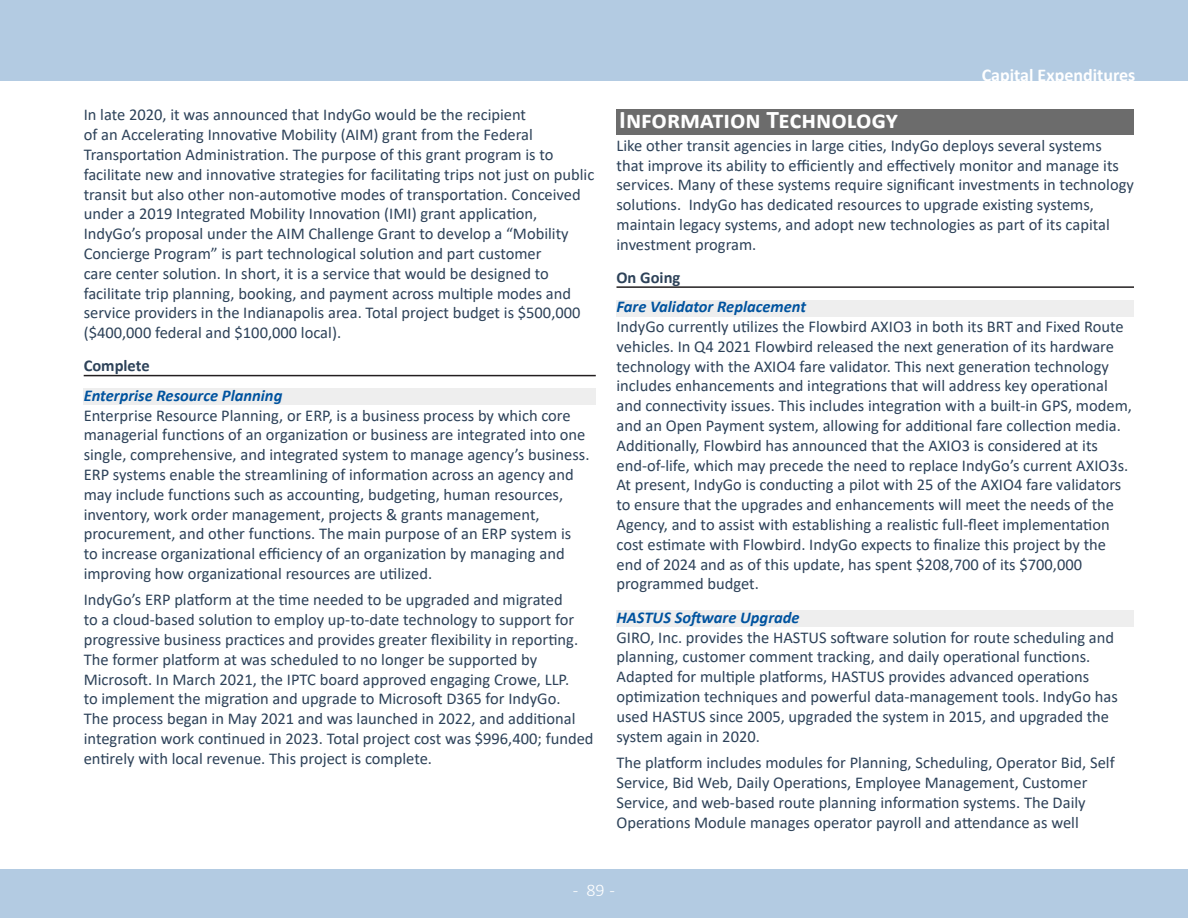
<style>
.page{position:relative;width:1188px;height:918px;background:#fff}
.page>*{position:absolute;margin:0;border:0;box-sizing:border-box;transform-origin:0 0}
.Heading_2{font:700 25.5px "Calibri";color:#fff}
.t1{font:700 18px "Calibri";color:#fff}
.t2{font:300 18px "Calibri";color:#fff}
.t3{font:16.5px/19.8px "Calibri";color:#2d4259}
.Heading_4{font:italic 700 16.5px "Calibri";color:#00539f}
.Heading_3{font:700 16.5px "Calibri";color:#2d4259}
</style>
<div class="page">
<div style="left:0;top:0;width:1188px;height:81px;background:#b3cbe2"></div>
<div style="left:0;top:869px;width:1188px;height:49px;background:#b3cbe2"></div>
<hr style="left:84px;top:375px;width:512px;height:1px;background:#231f20">
<div style="left:84px;top:388px;width:512px;height:17px;background:#eee"></div>
<div style="left:616px;top:109px;width:518px;height:26px;background:#6c6c6c"></div>
<hr style="left:616px;top:286px;width:518px;height:2px;background:#231f20">
<div style="left:616px;top:300px;width:518px;height:16px;background:#eee"></div>
<div style="left:616px;top:610px;width:518px;height:17px;background:#eee"></div>
<p class="t3" style="left:84px;top:105px;width:512px">In late 2020, it was announced that IndyGo would be the recipient<br>of an Accelerating Innovative Mobility (AIM) grant from the Federal Transportation Administration. The purpose of this grant program is to facilitate new and innovative strategies for facilitating trips not just on public transit but also other non-automotive modes of transportation. Conceived under a 2019 Integrated Mobility Innovation (IMI) grant application, IndyGo’s proposal under the AIM Challenge Grant to develop a “Mobility Concierge Program” is part technological solution and part customer<br>care center solution. In short, it is a service that would be designed to facilitate trip planning, booking, and payment across multiple modes and service providers in the Indianapolis area. Total project budget is $500,000 ($400,000 federal and $100,000 local).</p>
<p class="Heading_3" style="left:84px;top:354px;width:67px">Complete</p>
<p class="Heading_4" style="left:84px;top:384px;width:200px">Enterprise Resource Planning</p>
<p class="t3" style="left:84px;top:405px;width:507px">Enterprise Resource Planning, or ERP, is a business process by which core managerial functions of an organization or business are integrated into one single, comprehensive, and integrated system to manage agency’s business.<br>ERP systems enable the streamlining of information across an agency and may include functions such as accounting, budgeting, human resources, inventory, work order management, projects &amp; grants management, procurement, and other functions. The main purpose of an ERP system is<br>to increase organizational efficiency of an organization by managing and improving how organizational resources are utilized.</p>
<p class="t3" style="left:84px;top:590px;width:511px">IndyGo’s ERP platform at the time needed to be upgraded and migrated<br>to a cloud-based solution to employ up-to-date technology to support for progressive business practices and provides greater flexibility in reporting.<br>The former platform at was scheduled to no longer be supported by Microsoft. In March 2021, the IPTC board approved engaging Crowe, LLP.<br>to implement the migration and upgrade to Microsoft D365 for IndyGo.<br>The process began in May 2021 and was launched in 2022, and additional integration work continued in 2023. Total project cost was $996,400; funded entirely with local revenue. This project is complete.</p>
<p class="t1" style="left:982px;top:62px;width:155px">Capital Expenditures</p>
<p class="Heading_2" style="left:619px;top:102px;width:280px">Information Technology</p>
<p class="t3" style="left:616px;top:135px;width:519px">Like other transit agencies in large cities, IndyGo deploys several systems<br>that improve its ability to efficiently and effectively monitor and manage its services. Many of these systems require significant investments in technology solutions. IndyGo has dedicated resources to upgrade existing systems, maintain legacy systems, and adopt new technologies as part of its capital investment program.</p>
<p class="Heading_3" style="left:616px;top:266px;width:65px">On Going</p>
<p class="Heading_4" style="left:616px;top:295px;width:191px">Fare Validator Replacement</p>
<p class="t3" style="left:616px;top:316px;width:517px">IndyGo currently utilizes the Flowbird AXIO3 in both its BRT and Fixed Route vehicles. In Q4 2021 Flowbird released the next generation of its hardware technology with the AXIO4 fare validator. This next generation technology includes enhancements and integrations that will address key operational and connectivity issues. This includes integration with a built-in GPS, modem, and an Open Payment system, allowing for additional fare collection media.<br>Additionally, Flowbird has announced that the AXIO3 is considered at its end-of-life, which may precede the need to replace IndyGo’s current AXIO3s.<br>At present, IndyGo is conducting a pilot with 25 of the AXIO4 fare validators to ensure that the upgrades and enhancements will meet the needs of the Agency, and to assist with establishing a realistic full-fleet implementation cost estimate with Flowbird. IndyGo expects to finalize this project by the end of 2024 and as of this update, has spent $208,700 of its $700,000 programmed budget.</p>
<p class="Heading_4" style="left:616px;top:606px;width:185px">HASTUS Software Upgrade</p>
<p class="t3" style="left:616px;top:627px;width:503px">GIRO, Inc. provides the HASTUS software solution for route scheduling and planning, customer comment tracking, and daily operational functions.<br>Adapted for multiple platforms, HASTUS provides advanced operations optimization techniques and powerful data-management tools. IndyGo has used HASTUS since 2005, upgraded the system in 2015, and upgraded the system again in 2020.</p>
<p class="t3" style="left:616px;top:752px;width:500px">The platform includes modules for Planning, Scheduling, Operator Bid, Self Service, Bid Web, Daily Operations, Employee Management, Customer Service, and web-based route planning information systems. The Daily Operations Module manages operator payroll and attendance as well</p>
<p class="t2" style="left:573px;top:879px;width:44px">- 89 -</p>
</div>
